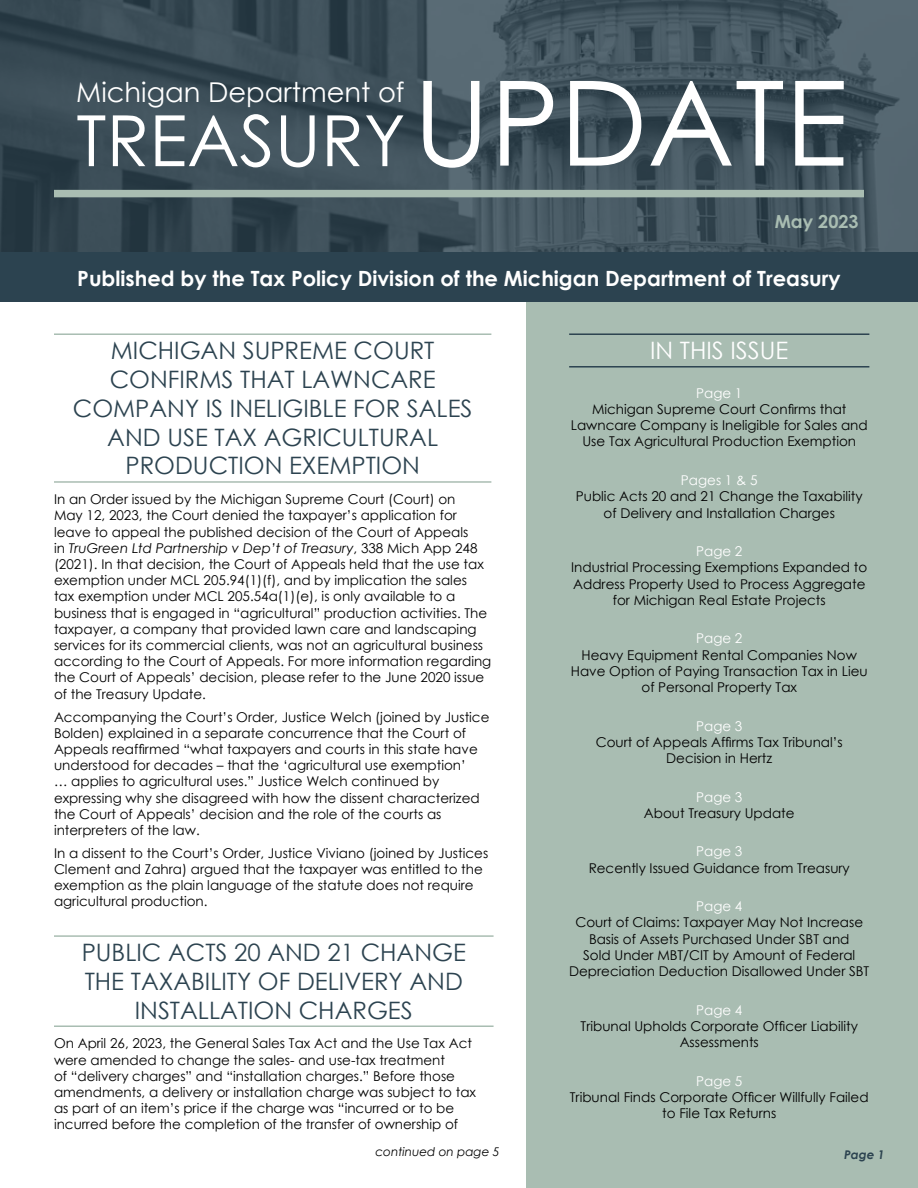
<style>
.page{position:relative;width:918px;height:1188px;background:#fff}
.page>*{position:absolute;margin:0;border:0;box-sizing:border-box;transform-origin:0 0}
.t1{font:117.9px "Century Gothic";color:#fff}
.t2{font:70.65px "Century Gothic";color:#fff}
.t3{font:27.3px "Century Gothic";color:#fff}
.t4{font:24px/28.8px "Century Gothic";color:#2c4350;text-align:center}
.t5{font:24px "Century Gothic";color:#fff}
.t6{font:700 21px "Century Gothic";color:#fff}
.t7{font:700 18px "Century Gothic";color:#a9bdb2}
.t8{font:13.5px/16.2px "Century Gothic";color:#000;text-align:center}
.t9{font:13.5px "Century Gothic";color:#fff}
.t10{font:italic 12px "Century Gothic";color:#000}
.t11{font:italic 700 12px "Century Gothic";color:#2c4350}
.s1{font-style:italic}
</style>
<div class="page">
<div style="left:526px;top:294px;width:392px;height:894px;background:#a9bdb2"></div>
<svg style="left:0;top:0;width:918px;height:252px;background:#3e505a"></svg>
<div style="left:54px;top:190px;width:810px;height:7px;background:#a9bdb2"></div>
<div style="left:0;top:252px;width:918px;height:50px;background:#2c4350"></div>
<hr style="left:569px;top:333px;width:300px;height:2px;background:#2c4350">
<hr style="left:569px;top:366px;width:300px;height:2px;background:#2c4350">
<hr style="left:54px;top:333px;width:437px;height:2px;background:#a9bdb2">
<hr style="left:54px;top:481px;width:437px;height:2px;background:#a9bdb2">
<hr style="left:54px;top:935px;width:440px;height:2px;background:#a9bdb2">
<hr style="left:54px;top:1025px;width:440px;height:2px;background:#a9bdb2">
<h3 class="t3" style="left:76px;top:73px;width:330px">Michigan Department of</h3>
<h2 class="t2" style="left:76px;top:91px;width:331px">TREASURY</h2>
<h1 class="t1" style="left:413px;top:41px;width:437px">UPDATE</h1>
<h3 class="t7" style="left:775px;top:208px;width:85px">May 2023</h3>
<h3 class="t6" style="left:77px;top:262px;width:765px">Published by the Tax Policy Division of the Michigan Department of Treasury</h3>
<h3 class="t4" style="left:73px;top:336px;width:401px">MICHIGAN SUPREME COURT<br>CONFIRMS THAT LAWNCARE<br>COMPANY IS INELIGIBLE FOR SALES<br>AND USE TAX AGRICULTURAL<br>PRODUCTION EXEMPTION</h3>
<p class="t8" style="left:54px;top:491px;width:439px;text-align:left">In an Order issued by the Michigan Supreme Court (Court) on<br>May 12, 2023, the Court denied the taxpayer’s application for leave to appeal the published decision of the Court of Appeals<br>in <span class="s1">TruGreen Ltd Partnership v Dep’t of Treasury</span>, 338 Mich App 248 (2021). In that decision, the Court of Appeals held that the use tax exemption under MCL 205.94(1)(f), and by implication the sales<br>tax exemption under MCL 205.54a(1)(e), is only available to a business that is engaged in “agricultural” production activities. The taxpayer, a company that provided lawn care and landscaping services for its commercial clients, was not an agricultural business according to the Court of Appeals. For more information regarding the Court of Appeals’ decision, please refer to the June 2020 issue of the Treasury Update.</p>
<p class="t8" style="left:54px;top:708px;width:437px;text-align:left">Accompanying the Court’s Order, Justice Welch (joined by Justice Bolden) explained in a separate concurrence that the Court of Appeals reaffirmed “what taxpayers and courts in this state have understood for decades – that the ‘agricultural use exemption’<br>… applies to agricultural uses.” Justice Welch continued by expressing why she disagreed with how the dissent characterized the Court of Appeals’ decision and the role of the courts as interpreters of the law.</p>
<p class="t8" style="left:54px;top:845px;width:436px;text-align:left">In a dissent to the Court’s Order, Justice Viviano (joined by Justices Clement and Zahra) argued that the taxpayer was entitled to the exemption as the plain language of the statute does not require agricultural production.</p>
<h3 class="t4" style="left:82px;top:938px;width:386px">PUBLIC ACTS 20 AND 21 CHANGE<br>THE TAXABILITY OF DELIVERY AND<br>INSTALLATION CHARGES</h3>
<p class="t8" style="left:54px;top:1035px;width:424px;text-align:left">On April 26, 2023, the General Sales Tax Act and the Use Tax Act were amended to change the sales- and use-tax treatment<br>of “delivery charges” and “installation charges.” Before those amendments, a delivery or installation charge was subject to tax as part of an item’s price if the charge was “incurred or to be incurred before the completion of the transfer of ownership of</p>
<h3 class="t5" style="left:650px;top:334px;width:140px">IN THIS ISSUE</h3>
<p class="t9" style="left:696px;top:384px;width:48px">Page 1</p>
<p class="t8" style="left:571px;top:401px;width:298px">Michigan Supreme Court Confirms that<br>Lawncare Company is Ineligible for Sales and<br>Use Tax Agricultural Production Exemption</p>
<p class="t9" style="left:681px;top:471px;width:78px">Pages 1 &amp; 5</p>
<p class="t8" style="left:576px;top:488px;width:288px">Public Acts 20 and 21 Change the Taxability of Delivery and Installation Charges</p>
<p class="t9" style="left:696px;top:542px;width:48px">Page 2</p>
<p class="t8" style="left:571px;top:559px;width:298px">Industrial Processing Exemptions Expanded to<br>Address Property Used to Process Aggregate for Michigan Real Estate Projects</p>
<p class="t9" style="left:696px;top:629px;width:48px">Page 2</p>
<p class="t8" style="left:571px;top:646px;width:298px">Heavy Equipment Rental Companies Now<br>Have Option of Paying Transaction Tax in Lieu of Personal Property Tax</p>
<p class="t9" style="left:696px;top:716px;width:48px">Page 3</p>
<p class="t8" style="left:596px;top:734px;width:249px">Court of Appeals Affirms Tax Tribunal’s<br>Decision in Hertz</p>
<p class="t9" style="left:696px;top:787px;width:48px">Page 3</p>
<p class="t8" style="left:644px;top:805px;width:152px">About Treasury Update</p>
<p class="t9" style="left:696px;top:842px;width:48px">Page 3</p>
<p class="t8" style="left:589px;top:859px;width:263px">Recently Issued Guidance from Treasury</p>
<p class="t9" style="left:696px;top:897px;width:48px">Page 4</p>
<p class="t8" style="left:569px;top:914px;width:302px">Court of Claims: Taxpayer May Not Increase Basis of Assets Purchased Under SBT and<br>Sold Under MBT/CIT by Amount of Federal Depreciation Deduction Disallowed Under SBT</p>
<p class="t9" style="left:696px;top:1000px;width:48px">Page 4</p>
<p class="t8" style="left:581px;top:1018px;width:279px">Tribunal Upholds Corporate Officer Liability<br>Assessments</p>
<p class="t9" style="left:696px;top:1071px;width:48px">Page 5</p>
<p class="t8" style="left:570px;top:1089px;width:300px">Tribunal Finds Corporate Officer Willfully Failed to File Tax Returns</p>
<p class="t10" style="left:375px;top:1143px;width:126px">continued on page 5</p>
<p class="t11" style="left:844px;top:1146px;width:42px">Page 1</p>
</div>
